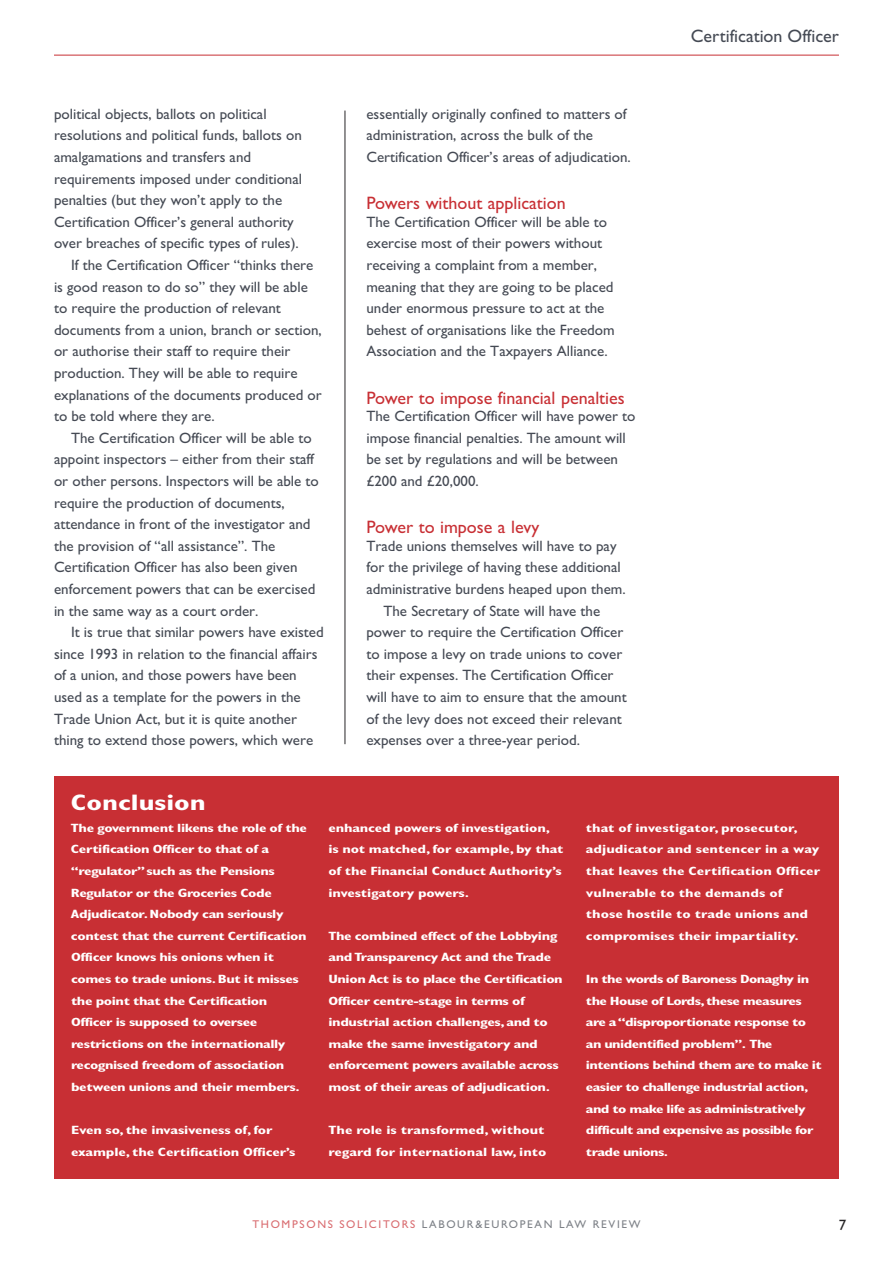
<style>
.page{position:relative;width:893px;height:1263px;background:#fff}
.page>*{position:absolute;margin:0;border:0;box-sizing:border-box;transform-origin:0 0}
.t1{font:700 condensed 22.5px "Gill Sans";color:#fff;scale:1.33 1}
.t2{font:18px "Gill Sans";color:#c82f34}
.t3{font:18px "Gill Sans";color:#454a54}
.t4{font:15px/21.6px "M Gill Sans";color:#454a54}
.t5{font:15px "Gill Sans";color:#272526}
.t6{font:700 condensed 12px/21.6px "Gill Sans";letter-spacing:-.025em;color:#fff;scale:1.33 1}
.t7{font:700 condensed 12px/21.6px "Gill Sans";color:#fff;scale:1.33 1}
.t8{font:11.25px "Gill Sans";letter-spacing:.15em;color:#7d8187}
.s1{color:#d96d71}
</style>
<div class="page">
<hr style="left:54px;top:55px;width:785px;height:1px;background:#c82f34">
<hr style="left:345px;top:111px;width:1px;height:633px;background:#272526">
<div style="left:54px;top:776px;width:785px;height:402px;background:#c82f34"></div>
<p class="t4" style="left:54px;top:105px;width:214px">political objects, ballots on political</p>
<p class="t4" style="left:54px;top:126px;width:249px">resolutions and political funds, ballots on</p>
<p class="t4" style="left:54px;top:148px;width:199px">amalgamations and transfers and</p>
<p class="t4" style="left:54px;top:169px;width:250px">requirements imposed under conditional</p>
<p class="t4" style="left:54px;top:191px;width:230px">penalties (but they won’t apply to the</p>
<p class="t4" style="left:54px;top:213px;width:241px">Certification Officer’s general authority</p>
<p class="t4" style="left:54px;top:234px;width:246px">over breaches of specific types of rules).</p>
<p class="t4" style="left:71px;top:256px;width:244px">If the Certification Officer “thinks there</p>
<p class="t4" style="left:54px;top:277px;width:255px">is good reason to do so” they will be able</p>
<p class="t4" style="left:54px;top:299px;width:228px">to require the production of relevant</p>
<p class="t4" style="left:54px;top:321px;width:269px">documents from a union, branch or section,</p>
<p class="t4" style="left:54px;top:342px;width:238px">or authorise their staff to require their</p>
<p class="t4" style="left:54px;top:364px;width:245px">production. They will be able to require</p>
<p class="t4" style="left:54px;top:385px;width:269px">explanations of the documents produced or</p>
<p class="t4" style="left:54px;top:407px;width:162px">to be told where they are.</p>
<p class="t4" style="left:71px;top:429px;width:242px">The Certification Officer will be able to</p>
<p class="t4" style="left:54px;top:450px;width:261px">appoint inspectors – either from their staff</p>
<p class="t4" style="left:54px;top:472px;width:266px">or other persons. Inspectors will be able to</p>
<p class="t4" style="left:54px;top:493px;width:232px">require the production of documents,</p>
<p class="t4" style="left:54px;top:515px;width:258px">attendance in front of the investigator and</p>
<p class="t4" style="left:54px;top:537px;width:223px">the provision of “all assistance”. The</p>
<p class="t4" style="left:54px;top:558px;width:245px">Certification Officer has also been given</p>
<p class="t4" style="left:54px;top:580px;width:263px">enforcement powers that can be exercised</p>
<p class="t4" style="left:54px;top:601px;width:206px">in the same way as a court order.</p>
<p class="t4" style="left:71px;top:623px;width:254px">It is true that similar powers have existed</p>
<p class="t4" style="left:54px;top:645px;width:265px">since 1993 in relation to the financial affairs</p>
<p class="t4" style="left:54px;top:666px;width:244px">of a union, and those powers have been</p>
<p class="t4" style="left:54px;top:688px;width:248px">used as a template for the powers in the</p>
<p class="t4" style="left:54px;top:709px;width:245px">Trade Union Act, but it is quite another</p>
<p class="t4" style="left:54px;top:731px;width:261px">thing to extend those powers, which were</p>
<p class="t4" style="left:366px;top:105px;width:266px">essentially originally confined to matters of administration, across the bulk of the<br>Certification Officer’s areas of adjudication.</p>
<p class="t2" style="left:366px;top:193px;width:201px">Powers without application</p>
<p class="t4" style="left:366px;top:213px;width:250px">The Certification Officer will be able to exercise most of their powers without receiving a complaint from a member, meaning that they are going to be placed under enormous pressure to act at the behest of organisations like the Freedom Association and the Taxpayers Alliance.</p>
<p class="t2" style="left:366px;top:387px;width:260px">Power to impose financial penalties</p>
<p class="t4" style="left:366px;top:407px;width:270px">The Certification Officer will have power to impose financial penalties. The amount will be set by regulations and will be between £200 and £20,000.</p>
<p class="t2" style="left:366px;top:517px;width:174px">Power to impose a levy</p>
<p class="t4" style="left:366px;top:537px;width:252px">Trade unions themselves will have to pay</p>
<p class="t4" style="left:366px;top:558px;width:256px">for the privilege of having these additional</p>
<p class="t4" style="left:366px;top:580px;width:261px">administrative burdens heaped upon them.</p>
<p class="t4" style="left:383px;top:601px;width:218px">The Secretary of State will have the</p>
<p class="t4" style="left:366px;top:623px;width:258px">power to require the Certification Officer</p>
<p class="t4" style="left:366px;top:645px;width:257px">to impose a levy on trade unions to cover</p>
<p class="t4" style="left:366px;top:666px;width:249px">their expenses. The Certification Officer</p>
<p class="t4" style="left:366px;top:688px;width:262px">will have to aim to ensure that the amount</p>
<p class="t4" style="left:366px;top:709px;width:257px">of the levy does not exceed their relevant</p>
<p class="t4" style="left:366px;top:731px;width:215px">expenses over a three-year period.</p>
<p class="t3" style="left:691px;top:29px;width:150px">Certification Officer</p>
<h1 class="t1" style="left:71px;top:789px;width:103px">Conclusion</h1>
<p class="t6" style="left:71px;top:817px;width:179px">The government likens the role of the Certification Officer to that of a “regulator”such as the Pensions Regulator or the Groceries Code Adjudicator.Nobody can seriously contest that the current Certification Officer knows his onions when it comes to trade unions.But it misses the point that the Certification Officer is supposed to oversee restrictions on the internationally recognised freedom of association between unions and their members.</p>
<p class="t6" style="left:71px;top:1119px;width:170px">Even so,the invasiveness of,for example,the Certification Officer’s</p>
<p class="t6" style="left:328px;top:817px;width:178px">enhanced powers of investigation,<br>is not matched,for example,by that of the Financial Conduct Authority’s investigatory powers.</p>
<p class="t6" style="left:328px;top:925px;width:178px">The combined effect of the Lobbying andTransparency Act and theTrade Union Act is to place the Certification Officer centre-stage in terms of industrial action challenges,and to make the same investigatory and enforcement powers available across most of their areas of adjudication.</p>
<p class="t7" style="left:328px;top:1119px;width:165px">The role is transformed, without regard for international law, into</p>
<p class="t7" style="left:586px;top:817px;width:177px">that of investigator, prosecutor, adjudicator and sentencer in a way that leaves the Certification Officer vulnerable to the demands of those hostile to trade unions and compromises their impartiality.</p>
<p class="t6" style="left:586px;top:968px;width:179px">In the words of Baroness Donaghy in the House of Lords,these measures are a“disproportionate response to an unidentified problem”. The intentions behind them are to make it easier to challenge industrial action, and to make life as administratively difficult and expensive as possible for trade unions.</p>
<p class="t8" style="left:252px;top:1217px;width:390px"><span class="s1">THOMPSONS SOLICITORS</span> LABOUR&amp;EUROPEAN LAW REVIEW</p>
<p class="t5" style="left:839px;top:1220px;width:9px">7</p>
</div>
